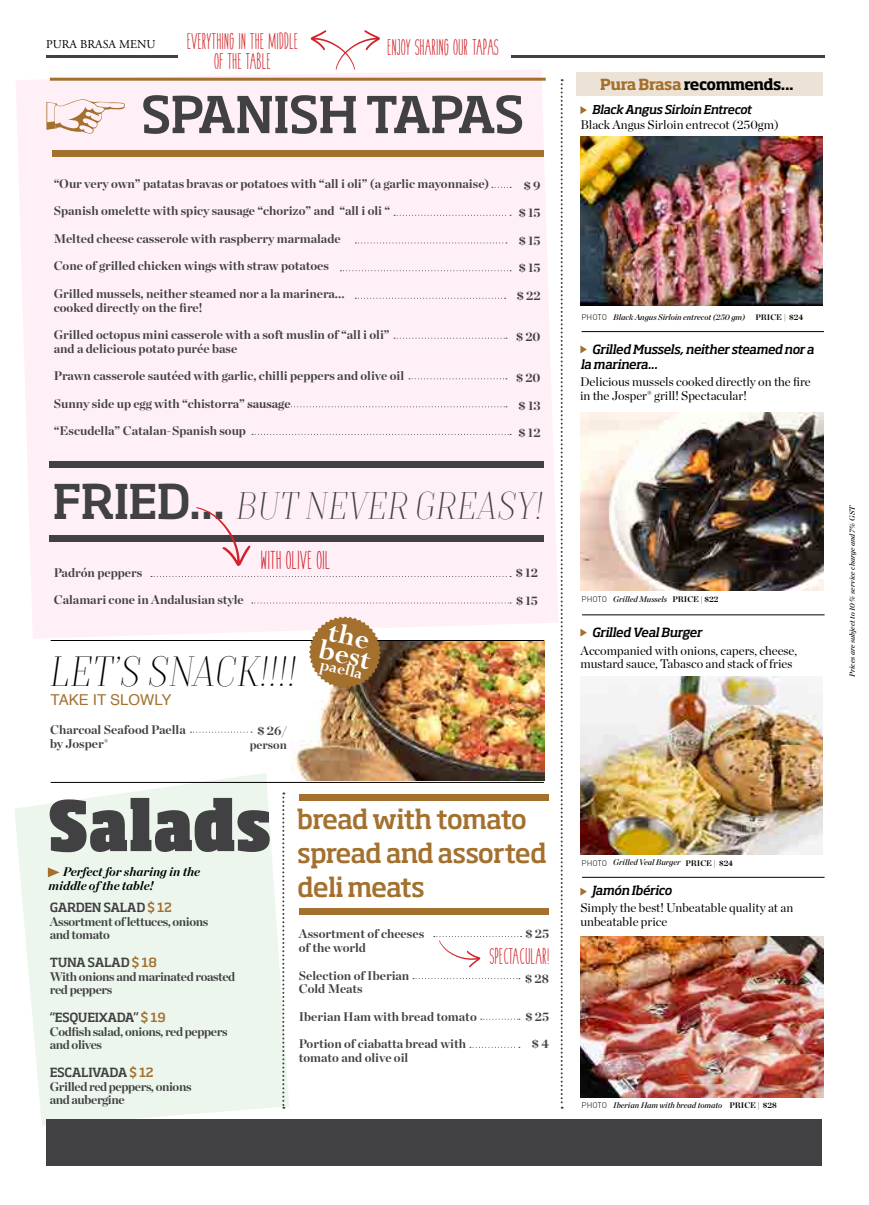
<style>
.page{position:relative;width:869px;height:1205px;background:#fff}
.page>*{position:absolute;margin:0;border:0;box-sizing:border-box;transform-origin:0 0}
.t1{font:ultra-condensed 68px "Soho Std";color:#414042}
.t2{font:500 50.12px "Soho Std";letter-spacing:-.03em;color:#414042}
.t3{font:italic 42.12px "TT Moons Thin DEMO";color:#000}
.t4{font:italic 38.5px "TT Moons Thin DEMO";color:#414042}
.t5{font:700 30.5px "Perpetua";color:#fff}
.t6{font:500 26.25px/33.8px "Soho Std";letter-spacing:-.04em;color:#a3702e}
.t7{font:20px "cookies&milk";color:#d2232a}
.t8{font:17.5px/20px "cookies&milk";color:#d2232a;text-align:center}
.t9{font:700 17px "Perpetua";color:#fff}
.t10{font:700 15px "Soho Std";letter-spacing:-.035em;color:#000101}
.t11{font:15px "Helvetica";color:#a3702e}
.t12{font:700 12.5px/13.8px "Chronicle Display";color:#414042}
.t13{font:12.5px/13.8px "Chronicle Display";color:#000}
.t14{font:700 12.5px/13.8px "Chronicle Display";letter-spacing:-.03em;color:#414042}
.t15{font:italic 500 12.5px/15px "Soho Std";letter-spacing:-.035em;color:#000}
.t16{font:500 12.5px "Soho Std";letter-spacing:-.03em;color:#414042}
.t17{font:italic 700 12.5px/13.8px "Chronicle Display";color:#000}
.t18{font:italic 500 12px "Soho Std";letter-spacing:-.03em;color:#000}
.t19{font:12px "Adobe Garamond Pro";color:#000}
.t20{font:700 12px "Chronicle Display";color:#414042}
.t21{font:italic 8.12px "Chronicle Display Semi";color:#000}
.t22{font:300 8.12px "DIN";letter-spacing:-.01em;color:#000}
.t23{font:italic 7.5px "Chronicle Display Semi";letter-spacing:.01em;color:#000}
.s1{color:#a3702e}
.s2{font-family:"Soho Std";font-weight:500;font-style:normal;font-size:47.25px}
.s3{font-size:12px}
.s4{font-family:"DIN";font-weight:300;font-style:normal}
.s5{font-family:"Chronicle Display";font-weight:700;font-style:normal}
</style>
<div class="page">
<svg style="left:14px;top:773px;width:275px;height:353px;background:#eef7ef"></svg>
<div style="left:16px;top:69px;width:542px;height:570px;background:#fff0f8"></div>
<img style="left:294px;top:640px;width:250px;height:140px">
<img style="left:580px;top:137px;width:242px;height:169px">
<img style="left:580px;top:412px;width:242px;height:178px">
<img style="left:580px;top:676px;width:242px;height:178px">
<img style="left:580px;top:936px;width:242px;height:161px">
<hr style="left:581px;top:331px;width:242px;height:1px;background:#000">
<hr style="left:581px;top:614px;width:243px;height:1px;background:#000">
<hr style="left:581px;top:877px;width:243px;height:1px;background:#000">
<hr style="left:51px;top:640px;width:492px;height:1px;background:#000">
<hr style="left:51px;top:782px;width:492px;height:1px;background:#000">
<svg style="left:580px;top:106px;width:6px;height:8px"></svg>
<svg style="left:580px;top:345px;width:6px;height:8px"></svg>
<svg style="left:580px;top:629px;width:6px;height:8px"></svg>
<svg style="left:580px;top:888px;width:6px;height:7px"></svg>
<div style="left:52px;top:150px;width:491px;height:7px;background:#a3702e"></div>
<svg style="left:560px;top:79px;width:2px;height:1029px"></svg>
<svg style="left:282px;top:792px;width:2px;height:316px"></svg>
<hr style="left:50px;top:78px;width:495px;height:3px;background:#a3702e">
<svg style="left:46px;top:99px;width:79px;height:36px"></svg>
<svg style="left:491px;top:187px;width:20px;height:1px"></svg>
<svg style="left:394px;top:215px;width:117px;height:1px"></svg>
<svg style="left:355px;top:242px;width:151px;height:1px"></svg>
<svg style="left:340px;top:270px;width:171px;height:1px"></svg>
<svg style="left:355px;top:298px;width:150px;height:1px"></svg>
<svg style="left:394px;top:338px;width:112px;height:1px"></svg>
<svg style="left:409px;top:378px;width:97px;height:1px"></svg>
<svg style="left:247px;top:406px;width:259px;height:1px"></svg>
<svg style="left:252px;top:434px;width:259px;height:1px"></svg>
<svg style="left:190px;top:731px;width:62px;height:1px"></svg>
<svg style="left:151px;top:576px;width:360px;height:1px"></svg>
<svg style="left:252px;top:602px;width:259px;height:1px"></svg>
<div style="left:576px;top:72px;width:246px;height:24px;background:#ece2d6"></div>
<div style="left:50px;top:461px;width:493px;height:6px;background:#414042"></div>
<div style="left:50px;top:535px;width:493px;height:6px;background:#414042"></div>
<svg style="left:196px;top:507px;width:54px;height:59px"></svg>
<svg style="left:310px;top:30px;width:70px;height:40px"></svg>
<svg style="left:48px;top:867px;width:12px;height:10px"></svg>
<div style="left:299px;top:909px;width:250px;height:6px;background:#a3702e"></div>
<div style="left:299px;top:795px;width:250px;height:6px;background:#a3702e"></div>
<svg style="left:413px;top:978px;width:106px;height:1px"></svg>
<svg style="left:480px;top:1019px;width:39px;height:1px"></svg>
<svg style="left:469px;top:1047px;width:50px;height:1px"></svg>
<svg style="left:433px;top:936px;width:88px;height:31px"></svg>
<hr style="left:46px;top:55px;width:131px;height:3px;background:#414042">
<hr style="left:510px;top:55px;width:313px;height:3px;background:#414042">
<div style="left:46px;top:1119px;width:776px;height:46px;background:#414042"></div>
<svg style="left:309px;top:616px;width:72px;height:72px"></svg>
<p class="t19" style="left:46px;top:37px;width:111px">PURA BRASA MENU</p>
<h3 class="t8" style="left:187px;top:32px;width:112px">EVERYTHING IN THE MIDDLE<br>OF THE TABLE</h3>
<h3 class="t8" style="left:387px;top:39px;width:113px">ENJOY SHARING OUR TAPAS</h3>
<p class="t10" style="left:599px;top:74px;width:195px"><span class="s1">Pura Brasa</span> recommends...</p>
<h2 class="t2" style="left:141px;top:83px;width:385px">SPANISH TAPAS</h2>
<p class="t18" style="left:591px;top:102px;width:161px">Black Angus Sirloin Entrecot</p>
<p class="t13" style="left:580px;top:117px;width:200px">Black Angus Sirloin entrecot (250gm)</p>
<p class="t12" style="left:54px;top:176px;width:437px">“Our very own” patatas bravas or potatoes with “all i oli” (a garlic mayonnaise)</p>
<p class="t12" style="left:54px;top:203px;width:338px">Spanish omelette with spicy sausage “chorizo” and “all i oli “</p>
<p class="t12" style="left:54px;top:231px;width:288px">Melted cheese casserole with raspberry marmalade</p>
<p class="t12" style="left:54px;top:258px;width:276px">Cone of grilled chicken wings with straw potatoes</p>
<p class="t12" style="left:54px;top:286px;width:292px">Grilled mussels, neither steamed nor a la marinera... cooked directly on the fire!</p>
<p class="t12" style="left:54px;top:327px;width:337px">Grilled octopus mini casserole with a soft muslin of “all i oli” and a delicious potato purée base</p>
<p class="t12" style="left:54px;top:368px;width:352px">Prawn casserole sautéed with garlic, chilli peppers and olive oil</p>
<p class="t12" style="left:54px;top:396px;width:238px">Sunny side up egg with “chistorra” sausage</p>
<p class="t12" style="left:54px;top:423px;width:194px">“Escudella” Catalan-Spanish soup</p>
<p class="t12" style="left:523px;top:178px;width:18px">$ 9</p>
<p class="t12" style="left:518px;top:205px;width:23px">$ 15</p>
<p class="t12" style="left:518px;top:233px;width:23px">$ 15</p>
<p class="t12" style="left:516px;top:253px;width:25px;line-height:27.5px">$ 15 $ 22</p>
<p class="t12" style="left:515px;top:329px;width:26px">$ 20</p>
<p class="t12" style="left:515px;top:370px;width:26px">$ 20</p>
<p class="t12" style="left:518px;top:398px;width:23px">$ 13</p>
<p class="t12" style="left:518px;top:425px;width:24px">$ 12</p>
<h3 class="t4" style="left:53px;top:483px;width:492px"><span class="s2">FRIED...</span> BUT NEVER GREASY!</h3>
<h3 class="t7" style="left:260px;top:546px;width:71px">WITH OLIVE OIL</h3>
<p class="t12" style="left:54px;top:564px;width:90px">Padrón peppers</p>
<p class="t12" style="left:54px;top:592px;width:191px">Calamari cone in Andalusian style</p>
<p class="t12" style="left:515px;top:565px;width:24px">$ 12</p>
<p class="t12" style="left:515px;top:593px;width:23px">$ 15</p>
<h3 class="t3" style="left:51px;top:647px;width:248px">LET’S SNACK!!!!</h3>
<p class="t11" style="left:51px;top:688px;width:122px">TAKE IT SLOWLY</p>
<p class="t12" style="left:50px;top:722px;width:137px">Charcoal Seafood Paella by Josper®</p>
<p class="t12" style="left:257px;top:722px;width:31px">$ 26<span class="s3">/</span></p>
<p class="t20" style="left:249px;top:735px;width:39px">person</p>
<h3 class="t5" style="left:323px;top:630px;width:54px;rotate:13deg">best</h3>
<h3 class="t9" style="left:322px;top:653px;width:45px;rotate:13deg">paella</h3>
<h1 class="t1" style="left:48px;top:781px;width:225px">Salads</h1>
<p class="t17" style="left:49px;top:864px;width:153px;text-indent:14px">Perfect for sharing in the middle of the table!</p>
<p class="t16" style="left:50px;top:899px;width:123px">GARDEN SALAD <span class="s1">$ 12</span></p>
<p class="t14" style="left:50px;top:913px;width:160px">Assortment of lettuces, onions and tomato</p>
<p class="t16" style="left:50px;top:954px;width:108px">TUNA SALAD <span class="s1">$ 18</span></p>
<p class="t14" style="left:50px;top:968px;width:187px">With onions and marinated roasted red peppers</p>
<p class="t16" style="left:50px;top:1009px;width:117px">“ESQUEIXADA” <span class="s1">$ 19</span></p>
<p class="t14" style="left:50px;top:1023px;width:179px">Codfish salad, onions, red peppers and olives</p>
<p class="t16" style="left:50px;top:1064px;width:105px">ESCALIVADA <span class="s1">$ 12</span></p>
<p class="t14" style="left:50px;top:1078px;width:143px">Grilled red peppers, onions and aubergine</p>
<h3 class="t6" style="left:297px;top:802px;width:251px">bread with tomato spread and assorted deli meats</h3>
<p class="t12" style="left:299px;top:926px;width:127px">Assortment of cheeses of the world</p>
<p class="t12" style="left:299px;top:967px;width:112px">Selection of Iberian<br>Cold Meats</p>
<p class="t12" style="left:299px;top:1008px;width:179px">Iberian Ham with bread tomato</p>
<p class="t12" style="left:299px;top:1036px;width:169px">Portion of ciabatta bread with tomato and olive oil</p>
<p class="t12" style="left:525px;top:926px;width:25px">$ 25</p>
<p class="t12" style="left:525px;top:971px;width:25px">$ 28</p>
<p class="t12" style="left:525px;top:1008px;width:25px">$ 25</p>
<p class="t12" style="left:531px;top:1036px;width:18px">$ 4</p>
<h3 class="t8" style="left:489px;top:947px;width:61px">SPECTACULAR!</h3>
<p class="t21" style="left:581px;top:310px;width:223px"><span class="s4">PHOTO</span> Black Angus Sirloin entrecot (250 gm) <span class="s5">PRICE | $24</span></p>
<p class="t15" style="left:580px;top:341px;width:235px;text-indent:11px">Grilled Mussels, neither steamed nor a la marinera...</p>
<p class="t13" style="left:580px;top:374px;width:232px">Delicious mussels cooked directly on the fire in the Josper® grill! Spectacular!</p>
<p class="t21" style="left:613px;top:592px;width:107px">Grilled Mussels <span class="s5">PRICE | $22</span></p>
<p class="t22" style="left:581px;top:594px;width:27px">PHOTO</p>
<p class="t15" style="left:591px;top:624px;width:112px">Grilled Veal Burger</p>
<p class="t13" style="left:580px;top:642px;width:218px">Accompanied with onions, capers, cheese, mustard sauce, Tabasco and stack of fries</p>
<p class="t21" style="left:613px;top:856px;width:121px">Grilled Veal Burger <span class="s5">PRICE | $24</span></p>
<p class="t22" style="left:581px;top:858px;width:27px">PHOTO</p>
<p class="t15" style="left:591px;top:882px;width:81px">Jamón Ibérico</p>
<p class="t13" style="left:580px;top:900px;width:214px">Simply the best! Unbeatable quality at an unbeatable price</p>
<p class="t22" style="left:581px;top:1099px;width:27px">PHOTO</p>
<p class="t21" style="left:613px;top:1099px;width:165px">Iberian Ham with bread tomato <span class="s5">PRICE | $28</span></p>
<p class="t23" style="left:845px;top:677px;width:173px;rotate:-90deg">Prices are subject to 10 % service charge and 7% GST</p>
</div>
